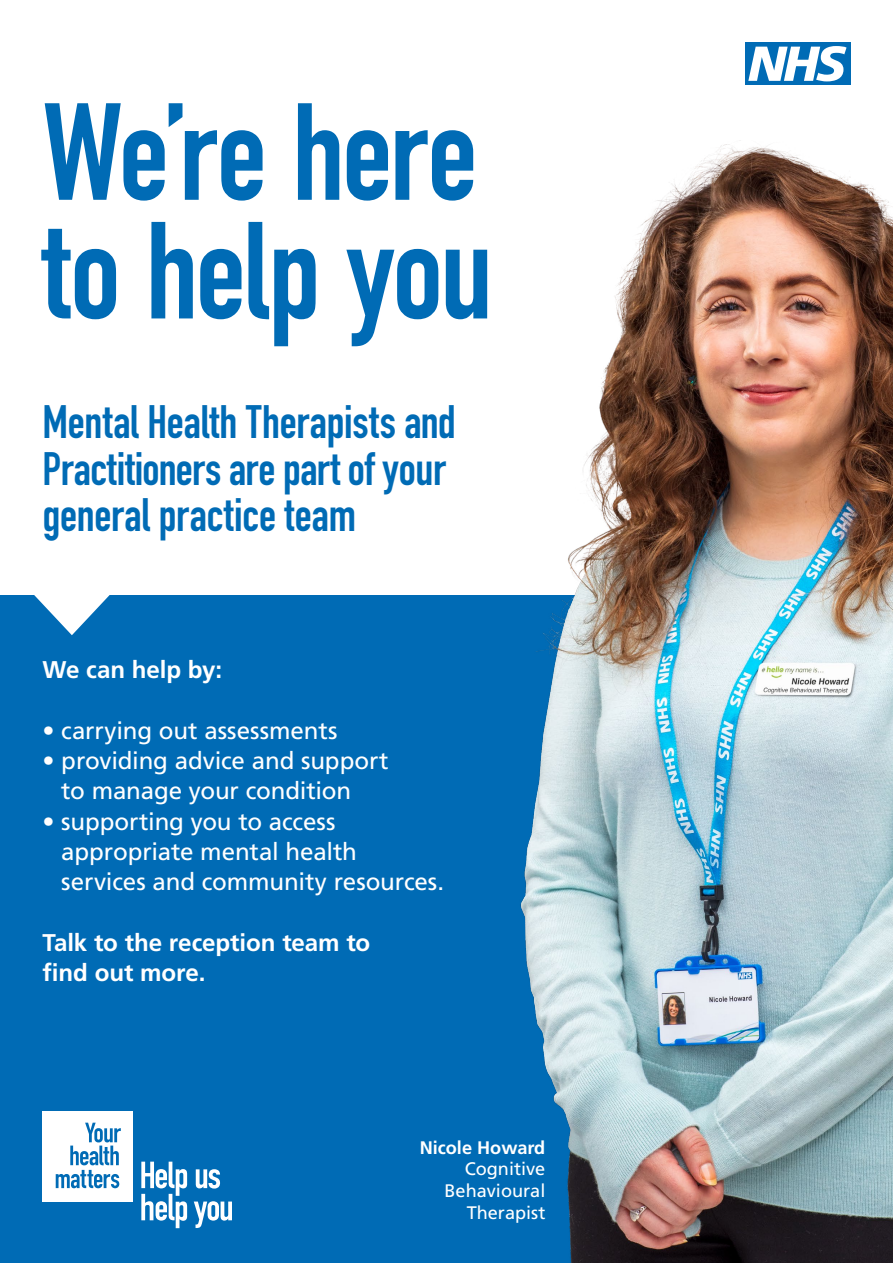
<style>
.page{position:relative;width:893px;height:1263px;background:#fff}
.page>*{position:absolute;margin:0;border:0;box-sizing:border-box;transform-origin:0 0}
.t1{font:700 135.6px/118.6px "DIN Condensed";letter-spacing:-.015em;color:#006bb5}
.t2{font:700 46.2px/46.2px "DIN Condensed";letter-spacing:-.005em;color:#006bb5}
.t3{font:24.15px/30.3px "Frutiger LT Pro";letter-spacing:-.005em;color:#fff}
.t4{font:700 24.15px/30.3px "Frutiger LT Pro";letter-spacing:-.005em;color:#fff}
.t5{font:18.15px/21.8px "Frutiger LT Pro";color:#fff;text-align:right}
.t6{font:700 18.15px "Frutiger LT Pro";color:#fff}
</style>
<div class="page">
<div style="left:0;top:595px;width:893px;height:668px;background:#006bb5"></div>
<svg style="left:34px;top:595px;width:76px;height:40px"></svg>
<img style="left:520px;top:144px;width:373px;height:1119px">
<div style="left:745px;top:43px;width:105px;height:42px;background:#006bb5"></div>
<svg style="left:748px;top:46px;width:98px;height:35px"></svg>
<div style="left:43px;top:1111px;width:90px;height:90px;background:#fff"></div>
<svg style="left:56px;top:1123px;width:65px;height:65px"></svg>
<svg style="left:196px;top:1169px;width:24px;height:19px"></svg>
<svg style="left:141px;top:1161px;width:46px;height:67px"></svg>
<svg style="left:194px;top:1201px;width:38px;height:27px"></svg>
<h1 class="t1" style="left:43px;top:92px;width:452px">We’re here to help you</h1>
<p class="t2" style="left:43px;top:399px;width:415px">Mental Health Therapists and<br>Practitioners are part of your general practice team</p>
<p class="t4" style="left:43px;top:655px;width:181px">We can help by:</p>
<p class="t3" style="left:43px;top:715px;width:296px">• carrying out assessments</p>
<p class="t3" style="left:61px;top:746px;width:329px;text-indent:-19px">• providing advice and support to manage your condition</p>
<p class="t3" style="left:61px;top:806px;width:384px;text-indent:-19px">• supporting you to access appropriate mental health services and community resources.</p>
<p class="t4" style="left:43px;top:927px;width:329px">Talk to the reception team to find out more.</p>
<p class="t6" style="left:420px;top:1136px;width:127px">Nicole Howard</p>
<p class="t5" style="left:444px;top:1158px;width:102px">Cognitive<br>Behavioural<br>Therapist</p>
</div>
